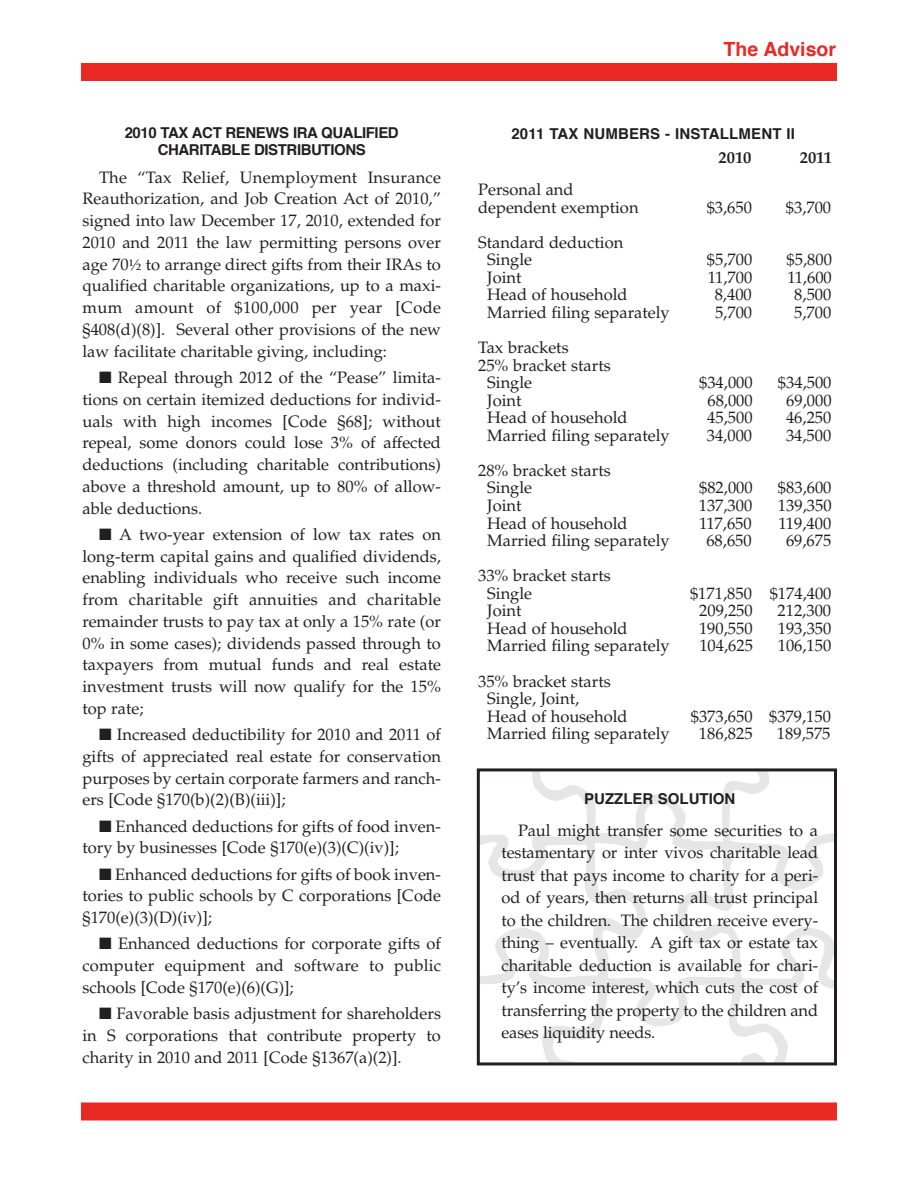
<style>
.page{position:relative;width:918px;height:1188px;background:#fff}
.page>*{position:absolute;margin:0;border:0;box-sizing:border-box;transform-origin:0 0}
.t1{font:700 19.5px "Helvetica";color:#ea2924}
.t2{font:16.5px/21.8px "Palatino";color:#231f20;text-align:justify}
.t3{font:700 16.5px "Palatino";color:#231f20}
.t4{font:700 15px/16.5px "Helvetica";letter-spacing:-.03em;color:#231f20;text-align:center}
.t5{font:700 15px "Helvetica";letter-spacing:.01em;color:#231f20}
.t6{font:700 15px "Helvetica";color:#231f20}
.s1{font-family:"Adobe Garamond Exp"}
</style>
<div class="page">
<div style="left:81px;top:63px;width:756px;height:18px;background:#ea2924"></div>
<div style="left:81px;top:1102px;width:756px;height:18px;background:#ea2924"></div>
<svg style="left:481px;top:772px;width:352px;height:289px"></svg>
<svg style="left:539px;top:772px;width:240px;height:289px"></svg>
<div style="left:477px;top:768px;width:360px;height:297px;border:3px solid #231f20"></div>
<p class="t4" style="left:125px;top:126px;width:276px">2010 TAX ACT RENEwS IRA QUALIFIED<br>CHARITABLE DISTRIBUTIONS</p>
<p class="t2" style="left:82px;top:168px;width:360px;text-indent:17px">The “Tax Relief, Unemployment Insurance Reauthorization, and Job Creation Act of 2010,” signed into law December 17, 2010, extended for 2010 and 2011 the law permitting persons over age 70<span class="s1">½</span> to arrange direct gifts from their IRAs to qualified charitable organizations, up to a maxi&shy;mum amount of $100,000 per year [Code §408(d)(8)]. Several other provisions of the new law facilitate charitable giving, including:</p>
<p class="t2" style="left:82px;top:368px;width:360px;text-indent:17px">■ Repeal through 2012 of the “Pease” limita&shy;tions on certain itemized deductions for individ&shy;uals with high incomes [Code §68]; without repeal, some donors could lose 3% of affected deductions (including charitable contributions) above a threshold amount, up to 80% of allow&shy;able deductions.</p>
<p class="t2" style="left:82px;top:525px;width:360px;text-indent:17px">■ A two-year extension of low tax rates on long-term capital gains and qualified dividends, enabling individuals who receive such income from charitable gift annuities and charitable remainder trusts to pay tax at only a 15% rate (or 0% in some cases); dividends passed through to taxpayers from mutual funds and real estate investment trusts will now qualify for the 15% top rate;</p>
<p class="t2" style="left:82px;top:726px;width:360px;text-indent:17px">■ Increased deductibility for 2010 and 2011 of gifts of appreciated real estate for conservation purposes by certain corporate farmers and ranch&shy;ers [Code §170(b)(2)(B)(iii)];</p>
<p class="t2" style="left:82px;top:817px;width:360px;text-indent:17px">■ Enhanced deductions for gifts of food inven&shy;tory by businesses [Code §170(e)(3)(C)(iv)];</p>
<p class="t2" style="left:82px;top:865px;width:360px;text-indent:17px">■ Enhanced deductions for gifts of book inven&shy;tories to public schools by C corporations [Code §170(e)(3)(D)(iv)];</p>
<p class="t2" style="left:83px;top:935px;width:360px;text-indent:17px">■ Enhanced deductions for corporate gifts of computer equipment and software to public schools [Code §170(e)(6)(G)];</p>
<p class="t2" style="left:83px;top:1005px;width:360px;text-indent:17px">■ Favorable basis adjustment for shareholders in S corporations that contribute property to charity in 2010 and 2011 [Code §1367(a)(2)].</p>
<p class="t1" style="left:724px;top:41px;width:114px">The Advisor</p>
<p class="t5" style="left:511px;top:127px;width:285px">2011 TAX NUMBERS - INSTALLMENT II</p>
<p class="t3" style="left:719px;top:149px;width:34px">2010</p>
<p class="t3" style="left:800px;top:149px;width:34px">2011</p>
<p class="t2" style="left:478px;top:183px;width:162px;line-height:17.5px">Personal and dependent exemption</p>
<p class="t2" style="left:707px;top:198px;width:47px">$3,650</p>
<p class="t2" style="left:786px;top:198px;width:47px">$3,700</p>
<p class="t2" style="left:487px;top:235px;width:138px;line-height:17.5px;text-indent:-9px">Standard deduction<br>Single</p>
<p class="t2" style="left:707px;top:251px;width:47px">$5,700</p>
<p class="t2" style="left:787px;top:251px;width:47px">$5,800</p>
<p class="t2" style="left:487px;top:268px;width:36px">Joint</p>
<p class="t2" style="left:708px;top:268px;width:46px">11,700</p>
<p class="t2" style="left:787px;top:268px;width:46px">11,600</p>
<p class="t2" style="left:487px;top:286px;width:142px">Head of household</p>
<p class="t2" style="left:715px;top:286px;width:39px">8,400</p>
<p class="t2" style="left:794px;top:286px;width:39px">8,500</p>
<p class="t2" style="left:487px;top:303px;width:184px">Married filing separately</p>
<p class="t2" style="left:715px;top:303px;width:39px">5,700</p>
<p class="t2" style="left:794px;top:303px;width:39px">5,700</p>
<p class="t2" style="left:478px;top:339px;width:92px">Tax brackets</p>
<p class="t2" style="left:478px;top:356px;width:134px">25% bracket starts</p>
<p class="t2" style="left:487px;top:374px;width:46px">Single</p>
<p class="t2" style="left:699px;top:374px;width:55px">$34,000</p>
<p class="t2" style="left:778px;top:374px;width:55px">$34,500</p>
<p class="t2" style="left:487px;top:391px;width:36px">Joint</p>
<p class="t2" style="left:707px;top:391px;width:47px">68,000</p>
<p class="t2" style="left:786px;top:391px;width:47px">69,000</p>
<p class="t2" style="left:487px;top:409px;width:142px">Head of household</p>
<p class="t2" style="left:707px;top:409px;width:47px">45,500</p>
<p class="t2" style="left:786px;top:409px;width:47px">46,250</p>
<p class="t2" style="left:487px;top:426px;width:184px">Married filing separately</p>
<p class="t2" style="left:707px;top:426px;width:47px">34,000</p>
<p class="t2" style="left:786px;top:426px;width:47px">34,500</p>
<p class="t2" style="left:487px;top:463px;width:125px;line-height:17.5px;text-indent:-9px">28% bracket starts<br>Single</p>
<p class="t2" style="left:699px;top:479px;width:55px">$82,000</p>
<p class="t2" style="left:778px;top:479px;width:55px">$83,600</p>
<p class="t2" style="left:487px;top:496px;width:36px">Joint</p>
<p class="t2" style="left:699px;top:496px;width:55px">137,300</p>
<p class="t2" style="left:778px;top:496px;width:55px">139,350</p>
<p class="t2" style="left:487px;top:514px;width:142px">Head of household</p>
<p class="t2" style="left:699px;top:514px;width:54px">117,650</p>
<p class="t2" style="left:779px;top:514px;width:54px">119,400</p>
<p class="t2" style="left:487px;top:532px;width:184px">Married filing separately</p>
<p class="t2" style="left:706px;top:532px;width:47px">68,650</p>
<p class="t2" style="left:786px;top:532px;width:47px">69,675</p>
<p class="t2" style="left:487px;top:569px;width:125px;line-height:17.5px;text-indent:-9px">33% bracket starts<br>Single</p>
<p class="t2" style="left:690px;top:584px;width:143px">$171,850 $174,400</p>
<p class="t2" style="left:487px;top:602px;width:36px">Joint</p>
<p class="t2" style="left:699px;top:602px;width:55px">209,250</p>
<p class="t2" style="left:778px;top:602px;width:55px">212,300</p>
<p class="t2" style="left:487px;top:619px;width:142px">Head of household</p>
<p class="t2" style="left:699px;top:619px;width:55px">190,550</p>
<p class="t2" style="left:778px;top:619px;width:55px">193,350</p>
<p class="t2" style="left:487px;top:637px;width:184px">Married filing separately</p>
<p class="t2" style="left:699px;top:637px;width:55px">104,625</p>
<p class="t2" style="left:778px;top:637px;width:55px">106,150</p>
<p class="t2" style="left:487px;top:674px;width:142px;line-height:17.5px;text-align:left;text-indent:-9px">35% bracket starts<br>Single, Joint,<br>Head of household</p>
<p class="t2" style="left:691px;top:707px;width:142px">$373,650 $379,150</p>
<p class="t2" style="left:487px;top:725px;width:184px">Married filing separately</p>
<p class="t2" style="left:699px;top:725px;width:55px">186,825</p>
<p class="t2" style="left:777px;top:725px;width:55px">189,575</p>
<p class="t6" style="left:584px;top:793px;width:153px">PUZZLER SOLUTION</p>
<p class="t2" style="left:501px;top:821px;width:318px;line-height:22.5px;text-indent:17px">Paul might transfer some securities to a testamentary or inter vivos charitable lead trust that pays income to charity for a peri&shy;od of years, then returns all trust principal to the children. The children receive every&shy;thing – eventually. A gift tax or estate tax charitable deduction is available for chari&shy;ty’s income interest, which cuts the cost of transferring the property to the children and eases liquidity needs.</p>
</div>
